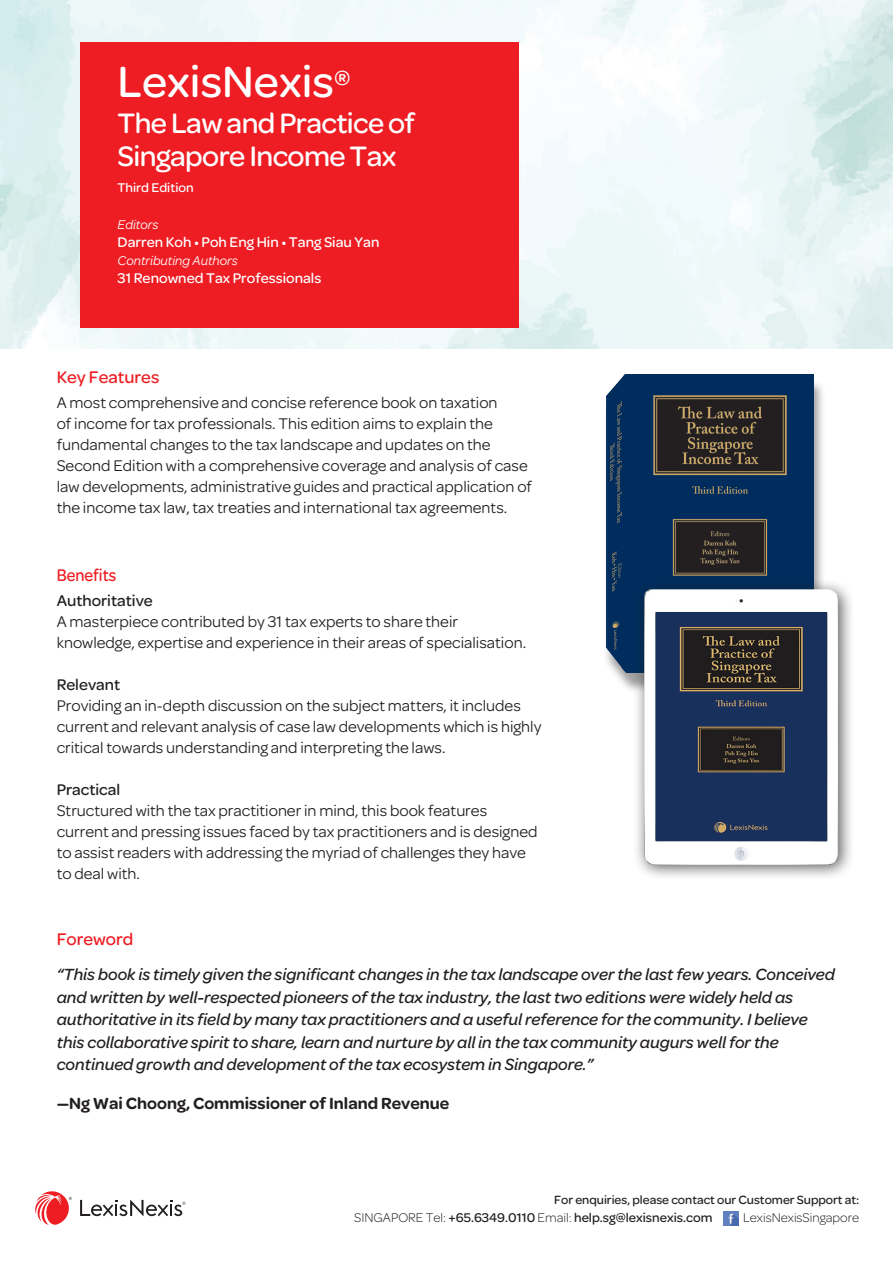
<style>
.page{position:relative;width:893px;height:1263px;background:#fff}
.page>*{position:absolute;margin:0;border:0;box-sizing:border-box;transform-origin:0 0}
.t1{font:500 46.5px "Omnes";color:#fff}
.t2{font:500 30px/33px "Omnes";letter-spacing:-.02em;color:#fff}
.t3{font:500 18px "Omnes";color:#ee1d23}
.t4{font:500 18px "Omnes";color:#ee1d23;scale:.9 1}
.t5{font:italic 500 17.25px/22.5px "Omnes";color:#231f20}
.t6{font:600 17.25px "Omnes";color:#231f20}
.t7{font:16.5px/21px "Omnes";color:#231f20}
.t8{font:500 16.5px "Omnes";color:#231f20}
.t9{font:500 15px "Omnes";color:#fff}
.t10{font:500 13.5px "Omnes";color:#231f20}
.t11{font:italic 13.5px "Omnes";color:#fff}
.t12{font:300 13.5px "Omnes";color:#231f20}
.t13{font:500 13.5px "Omnes";color:#fff}
.t14{font:500 12.75px "Omnes";color:#231f20}
.s1{font-weight:300}
</style>
<div class="page">
<img style="left:0;top:0;width:893px;height:349px">
<img style="left:724px;top:1211px;width:14px;height:14px">
<div style="left:81px;top:43px;width:438px;height:285px;background:#ee1d23"></div>
<div style="left:603px;top:379px;width:223px;height:314px;background:#231f20;opacity:.43"></div>
<img style="left:606px;top:375px;width:208px;height:298px">
<svg style="left:80px;top:1200px;width:105px;height:16px"></svg>
<svg style="left:35px;top:1191px;width:37px;height:34px"></svg>
<div style="left:632px;top:578px;width:223px;height:303px;background:#231f20;opacity:.75"></div>
<img style="left:641px;top:558px;width:214px;height:306px">
<h1 class="t1" style="left:118px;top:56px;width:234px">LexisNexis<sup>®</sup></h1>
<h2 class="t2" style="left:118px;top:107px;width:299px">The Law and Practice of<br>Singapore Income Tax</h2>
<p class="t13" style="left:118px;top:180px;width:78px">Third Edition</p>
<p class="t11" style="left:118px;top:217px;width:42px">Editors</p>
<p class="t9" style="left:118px;top:233px;width:263px">Darren Koh • Poh Eng Hin • Tang Siau Yan</p>
<p class="t11" style="left:118px;top:253px;width:122px">Contributing Authors</p>
<p class="t9" style="left:118px;top:269px;width:205px">31 Renowned Tax Professionals</p>
<p class="t3" style="left:57px;top:366px;width:104px">Key Features</p>
<p class="t7" style="left:57px;top:392px;width:477px">A most comprehensive and concise reference book on taxation<br>of income for tax professionals. This edition aims to explain the fundamental changes to the tax landscape and updates on the Second Edition with a comprehensive coverage and analysis of case law developments, administrative guides and practical application of the income tax law, tax treaties and international tax agreements.</p>
<p class="t4" style="left:57px;top:564px;width:68px">Benefits</p>
<p class="t8" style="left:57px;top:591px;width:98px">Authoritative</p>
<p class="t7" style="left:57px;top:611px;width:471px">A masterpiece contributed by 31 tax experts to share their knowledge, expertise and experience in their areas of specialisation.</p>
<p class="t8" style="left:57px;top:675px;width:65px">Relevant</p>
<p class="t7" style="left:57px;top:695px;width:486px">Providing an in-depth discussion on the subject matters, it includes current and relevant analysis of case law developments which is highly critical towards understanding and interpreting the laws.</p>
<p class="t8" style="left:57px;top:780px;width:65px">Practical</p>
<p class="t7" style="left:57px;top:800px;width:482px">Structured with the tax practitioner in mind, this book features current and pressing issues faced by tax practitioners and is designed to assist readers with addressing the myriad of challenges they have to deal with.</p>
<p class="t3" style="left:57px;top:929px;width:78px">Foreword</p>
<p class="t5" style="left:57px;top:963px;width:780px">“This book is timely given the significant changes in the tax landscape over the last few years. Conceived and written by well-respected pioneers of the tax industry, the last two editions were widely held as authoritative in its field by many tax practitioners and a useful reference for the community. I believe this collaborative spirit to share, learn and nurture by all in the tax community augurs well for the continued growth and development of the tax ecosystem in Singapore.”</p>
<p class="t6" style="left:57px;top:1094px;width:394px">—Ng Wai Choong, Commissioner of Inland Revenue</p>
<p class="t14" style="left:554px;top:1192px;width:307px">For enquiries, please contact our Customer Support at:</p>
<p class="t10" style="left:354px;top:1210px;width:360px"><span class="s1">SINGAPORE Tel:</span> +65.6349.0110 <span class="s1">Email:</span> help.sg@lexisnexis.com</p>
<p class="t12" style="left:743px;top:1210px;width:118px">LexisNexisSingapore</p>
</div>
